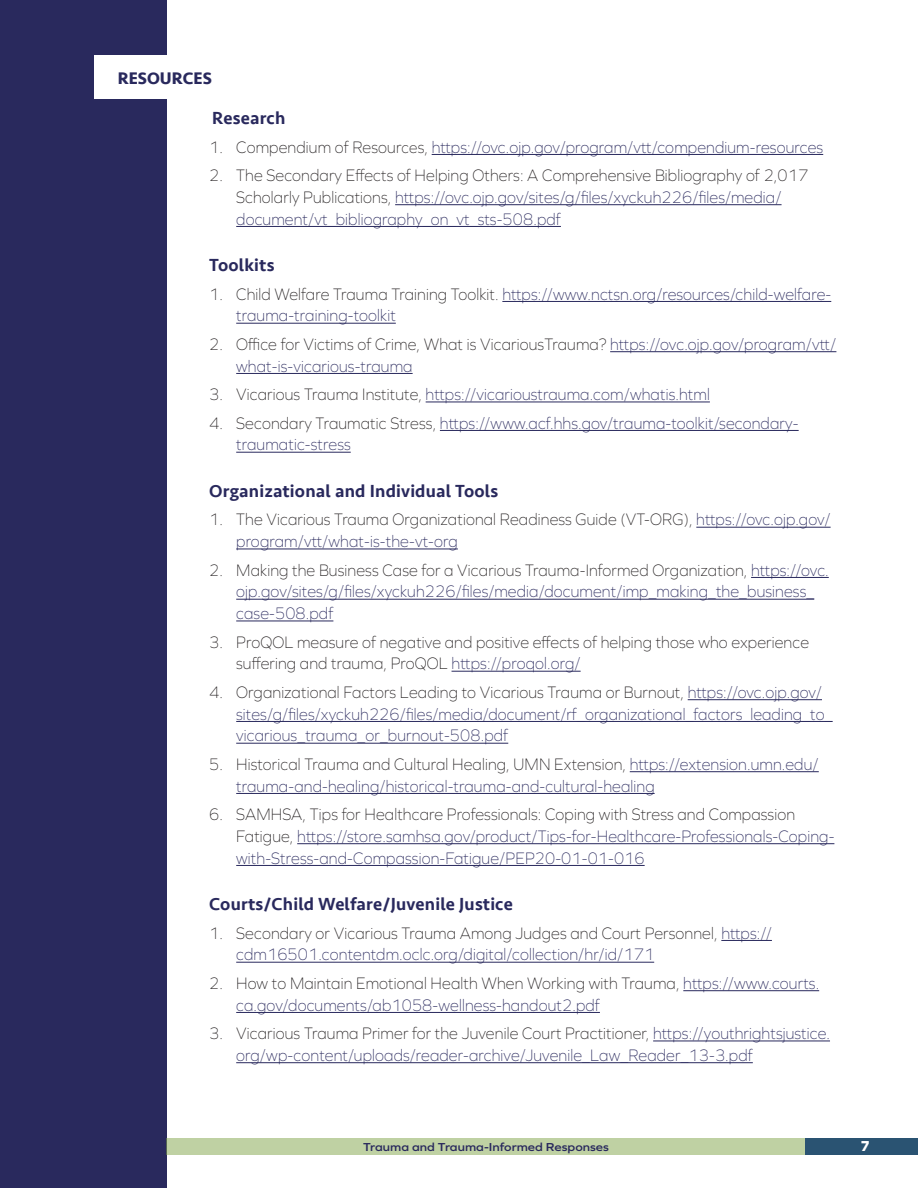
<style>
.page{position:relative;width:918px;height:1188px;background:#fff}
.page>*{position:absolute;margin:0;border:0;box-sizing:border-box;transform-origin:0 0}
.Body_indented{font:500 18px "Seravek";letter-spacing:.01em;color:#29295d}
.Body_indented-2{font:200 17.25px/21.8px "Graphie";letter-spacing:.01em;color:#29295d;scale:.9 1}
.Body_indented-3{font:200 17.25px/21.8px "Graphie";letter-spacing:.01em;color:#231f20;scale:.9 1}
.Body_indented-4{font:700 17.25px "Seravek";color:#29295d}
.t1{font:800 15px "Graphie";color:#fff;scale:.9 1}
.t2{font:600 12px "Graphie";color:#29295d;scale:1.1 1}
.s1{color:#231f20}
.s2{font-size:16.5px;color:#231f20}
.s3{color:#29295d}
</style>
<div class="page">
<div style="left:0;top:0;width:166px;height:1188px;background:#29295d"></div>
<div style="left:166px;top:1138px;width:641px;height:17px;background:#bfd1a3"></div>
<div style="left:806px;top:1138px;width:112px;height:17px;background:#2a5372"></div>
<div style="left:94px;top:55px;width:92px;height:44px;background:#fff"></div>
<hr style="left:432px;top:154px;width:391px;height:1px;background:#29295d">
<hr style="left:395px;top:204px;width:387px;height:1px;background:#29295d">
<hr style="left:236px;top:226px;width:325px;height:1px;background:#29295d">
<hr style="left:502px;top:301px;width:329px;height:1px;background:#29295d">
<hr style="left:236px;top:323px;width:160px;height:1px;background:#29295d">
<hr style="left:610px;top:351px;width:226px;height:1px;background:#29295d">
<hr style="left:236px;top:373px;width:177px;height:1px;background:#29295d">
<hr style="left:426px;top:402px;width:284px;height:1px;background:#29295d">
<hr style="left:440px;top:430px;width:359px;height:1px;background:#29295d">
<hr style="left:236px;top:452px;width:115px;height:1px;background:#29295d">
<hr style="left:696px;top:527px;width:135px;height:1px;background:#29295d">
<hr style="left:236px;top:549px;width:222px;height:1px;background:#29295d">
<hr style="left:751px;top:577px;width:78px;height:1px;background:#29295d">
<hr style="left:236px;top:599px;width:578px;height:1px;background:#29295d">
<hr style="left:236px;top:621px;width:97px;height:1px;background:#29295d">
<hr style="left:452px;top:671px;width:129px;height:1px;background:#29295d">
<hr style="left:688px;top:699px;width:134px;height:1px;background:#29295d">
<hr style="left:236px;top:721px;width:597px;height:1px;background:#29295d">
<hr style="left:236px;top:743px;width:272px;height:1px;background:#29295d">
<hr style="left:630px;top:771px;width:189px;height:1px;background:#29295d">
<hr style="left:236px;top:793px;width:419px;height:1px;background:#29295d">
<hr style="left:297px;top:843px;width:537px;height:1px;background:#29295d">
<hr style="left:236px;top:865px;width:409px;height:1px;background:#29295d">
<hr style="left:721px;top:940px;width:51px;height:1px;background:#29295d">
<hr style="left:236px;top:962px;width:418px;height:1px;background:#29295d">
<hr style="left:683px;top:990px;width:136px;height:1px;background:#29295d">
<hr style="left:236px;top:1012px;width:364px;height:1px;background:#29295d">
<hr style="left:653px;top:1041px;width:177px;height:1px;background:#29295d">
<hr style="left:236px;top:1062px;width:517px;height:1px;background:#29295d">
<p class="Body_indented-4" style="left:118px;top:65px;width:96px">RESOURCES</p>
<p class="Body_indented" style="left:212px;top:107px;width:75px">Research</p>
<p class="Body_indented-2" style="left:209px;top:136px;width:684px"><span class="s1">1. Compendium of Resour</span><span class="s2">ce</span><span class="s1">s,</span> https://ovc.ojp.gov/program/vtt/compendium-resources</p>
<p class="Body_indented-2" style="left:236px;top:164px;width:637px;text-indent:-27px"><span class="s1">2. The Secondary Effects of Helping Others: A Comprehensive Bibliography of 2,017<br>Scholarly Publications,</span> https://ovc.ojp.gov/sites/g/files/xyckuh226/files/media/ document/vt_bibliography_on_vt_sts-508.pdf</p>
<p class="Body_indented" style="left:209px;top:254px;width:67px">Toolkits</p>
<p class="Body_indented-2" style="left:236px;top:283px;width:663px;text-indent:-27px"><span class="s1">1. Child Welfare Trauma Training Toolkit.</span> https://www.nctsn.org/resources/child-welfare&shy;trauma-training-toolkit</p>
<p class="Body_indented-2" style="left:236px;top:333px;width:668px;text-indent:-27px"><span class="s1">2. Office for Victims of Crime, What is VicariousTrauma?</span> https://ovc.ojp.gov/program/vtt/ what-is-vicarious-trauma</p>
<p class="Body_indented-2" style="left:209px;top:383px;width:558px"><span class="s1">3. Vicarious Trauma Institute,</span> https://vicarioustrauma.com/whatis.html</p>
<p class="Body_indented-2" style="left:236px;top:412px;width:626px;text-indent:-27px"><span class="s1">4. Secondary Traumatic Stress,</span> https://www.acf.hhs.gov/trauma-toolkit/secondary&shy;traumatic-stress</p>
<p class="Body_indented" style="left:209px;top:480px;width:290px">Organizational and Individual Tools</p>
<p class="Body_indented-3" style="left:236px;top:509px;width:662px;text-indent:-27px">1. The Vicarious Trauma Organizational Readiness Guide (VT-ORG), <span class="s3">https://ovc.ojp.gov/ program/vtt/what-is-the-vt-org</span></p>
<p class="Body_indented-2" style="left:236px;top:559px;width:660px;text-indent:-27px"><span class="s1">2. Making the Business Case for a Vicarious Trauma-Informed Organization,</span> https://ovc. ojp.gov/sites/g/files/xyckuh226/files/media/document/imp_making_the_business_ case-508.pdf</p>
<p class="Body_indented-3" style="left:236px;top:631px;width:638px;text-indent:-27px">3. ProQOL measure of negative and positive effects of helping those who experience suffering and trauma, ProQOL <span class="s3">https://proqol.org/</span></p>
<p class="Body_indented-2" style="left:236px;top:681px;width:664px;text-indent:-27px"><span class="s1">4. Organizational Factors Leading to Vicarious Trauma or Burnout,</span> https://ovc.ojp.gov/ sites/g/files/xyckuh226/files/media/document/rf_organizational_factors_leading_to_ vicarious_trauma_or_burnout-508.pdf</p>
<p class="Body_indented-2" style="left:236px;top:753px;width:649px;text-indent:-27px"><span class="s1">5. Historical Trauma and Cultural Healing, UMN Extension,</span> https://extension.umn.edu/ trauma-and-healing/historical-trauma-and-cultural-healing</p>
<p class="Body_indented-2" style="left:236px;top:803px;width:666px;text-indent:-27px"><span class="s1">6. SAMHSA, Tips for Healthcare Professionals: Coping with Stress and Compassion<br>Fatigue,</span> https://store.samhsa.gov/product/Tips-for-Healthcare-Professionals-Coping&shy;with-Stress-and-Compassion-Fatigue/PEP20-01-01-016</p>
<p class="Body_indented" style="left:209px;top:893px;width:305px">Courts/Child Welfare/Juvenile Justice</p>
<p class="Body_indented-2" style="left:236px;top:922px;width:597px;text-indent:-27px"><span class="s1">1. Secondary or Vicarious Trauma Among Judges and Court Personnel,</span> https:// cdm16501.contentdm.oclc.org/digital/collection/hr/id/171</p>
<p class="Body_indented-2" style="left:236px;top:972px;width:649px;text-indent:-27px"><span class="s1">2. How to Maintain Emotional Health When Working with Trauma,</span> https://www.courts. ca.gov/documents/ab1058-wellness-handout2.pdf</p>
<p class="Body_indented-2" style="left:236px;top:1022px;width:661px;text-indent:-27px"><span class="s1">3. Vicarious Trauma Primer for the Juvenile Court Practitioner,</span> https://youthrightsjustice. org/wp-content/uploads/reader-archive/Juvenile_Law_Reader_13-3.pdf</p>
<p class="t2" style="left:363px;top:1140px;width:225px">Trauma and Trauma-Informed Responses</p>
<p class="t1" style="left:861px;top:1138px;width:11px">7</p>
</div>
